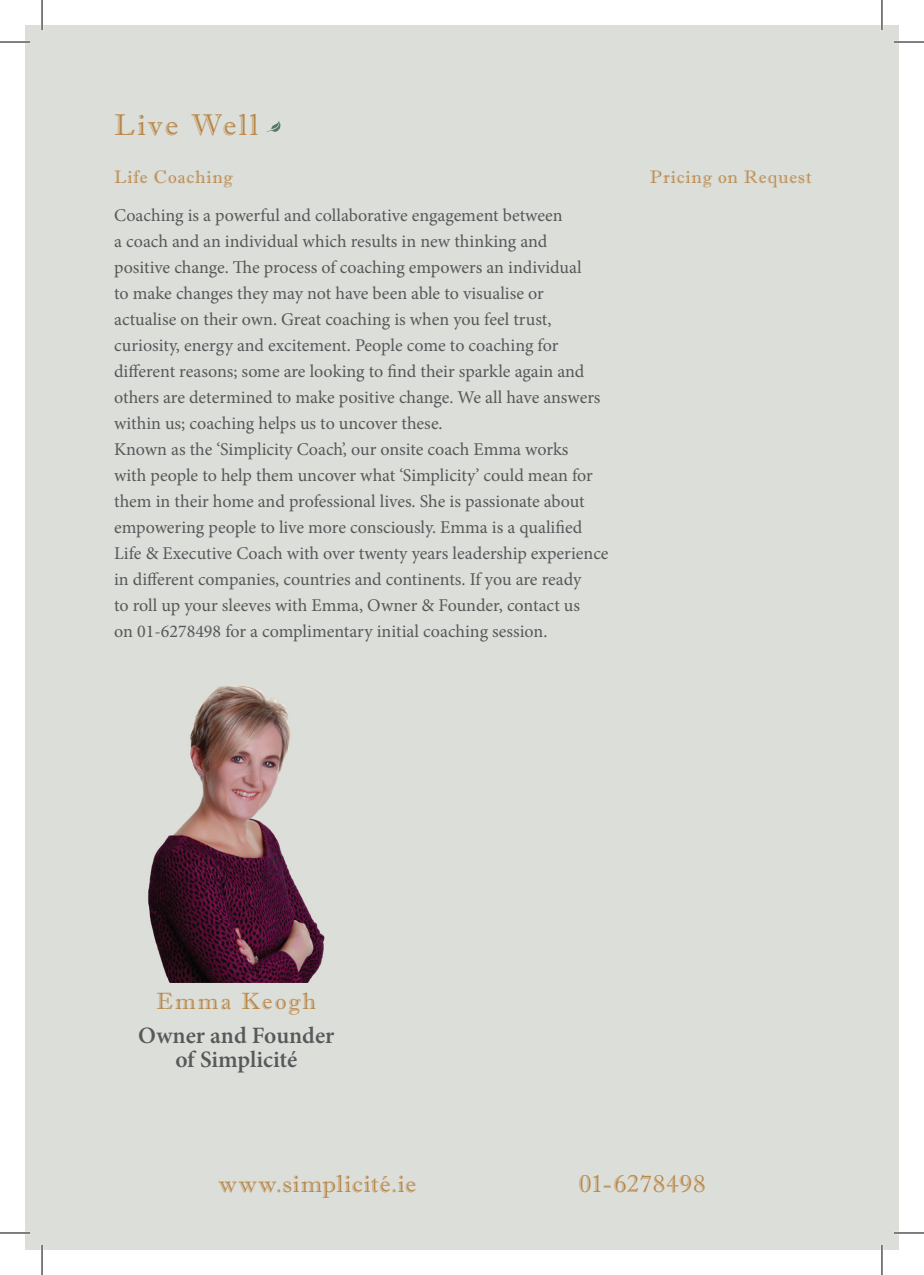
<style>
.page{position:relative;width:924px;height:1275px;background:#fff}
.page>*{position:absolute;margin:0;border:0;box-sizing:border-box;transform-origin:0 0}
.t1{font:30px "Imprint MT Shadow";letter-spacing:.075em;color:#b98747}
.t2{font:24.4px "Imprint MT Shadow";letter-spacing:.03em;color:#b98747}
.t3{font:600 23.4px/23.4px "Minion Pro";color:#57585a;text-align:center}
.t4{font:23.4px "Imprint MT Shadow";letter-spacing:.085em;color:#b98747}
.t5{font:18px/26px "Minion Pro";color:#57585a}
.t6{font:18px "Imprint MT Shadow";letter-spacing:.045em;color:#b98747}
</style>
<div class="page">
<div style="left:25px;top:25px;width:873px;height:1225px;background:#dcded9"></div>
<img style="left:266px;top:121px;width:14px;height:11px">
<img style="left:148px;top:685px;width:177px;height:297px">
<hr style="left:0;top:41px;width:30px;height:2px;background:#fff">
<hr style="left:893px;top:41px;width:30px;height:2px;background:#fff">
<hr style="left:0;top:1231px;width:30px;height:3px;background:#fff">
<hr style="left:893px;top:1231px;width:30px;height:3px;background:#fff">
<hr style="left:41px;top:0;width:2px;height:30px;background:#fff">
<hr style="left:41px;top:1245px;width:2px;height:30px;background:#fff">
<hr style="left:880px;top:0;width:2px;height:30px;background:#fff">
<hr style="left:880px;top:1245px;width:2px;height:30px;background:#fff">
<hr style="left:0;top:42px;width:30px;height:1px;background:#000">
<hr style="left:893px;top:42px;width:30px;height:1px;background:#000">
<hr style="left:0;top:1232px;width:30px;height:1px;background:#000">
<hr style="left:893px;top:1232px;width:30px;height:1px;background:#000">
<hr style="left:42px;top:0;width:1px;height:30px;background:#000">
<hr style="left:42px;top:1245px;width:1px;height:30px;background:#000">
<hr style="left:881px;top:0;width:1px;height:30px;background:#000">
<hr style="left:881px;top:1245px;width:1px;height:30px;background:#000">
<h1 class="t1" style="left:114px;top:107px;width:145px">Live Well</h1>
<p class="t6" style="left:114px;top:166px;width:120px">Life Coaching</p>
<p class="t6" style="left:649px;top:166px;width:163px">Pricing on Request</p>
<p class="t5" style="left:114px;top:202px;width:496px">Coaching is a powerful and collaborative engagement between<br>a coach and an individual which results in new thinking and<br>positive change. The process of coaching empowers an individual<br>to make changes they may not have been able to visualise or actualise on their own. Great coaching is when you feel trust, curiosity, energy and excitement. People come to coaching for different reasons; some are looking to find their sparkle again and others are determined to make positive change. We all have answers within us; coaching helps us to uncover these.<br>Known as the ‘Simplicity Coach’, our onsite coach Emma works<br>with people to help them uncover what ‘Simplicity’ could mean for them in their home and professional lives. She is passionate about empowering people to live more consciously. Emma is a qualified Life &amp; Executive Coach with over twenty years leadership experience in different companies, countries and continents. If you are ready<br>to roll up your sleeves with Emma, Owner &amp; Founder, contact us<br>on 01-6278498 for a complimentary initial coaching session.</p>
<p class="t4" style="left:156px;top:987px;width:161px">Emma Keogh</p>
<p class="t3" style="left:138px;top:1024px;width:198px">Owner and Founder of Simplicité</p>
<h2 class="t2" style="left:218px;top:1169px;width:199px">www.simplicité.ie</h2>
<h2 class="t2" style="left:578px;top:1169px;width:128px">01-6278498</h2>
</div>
